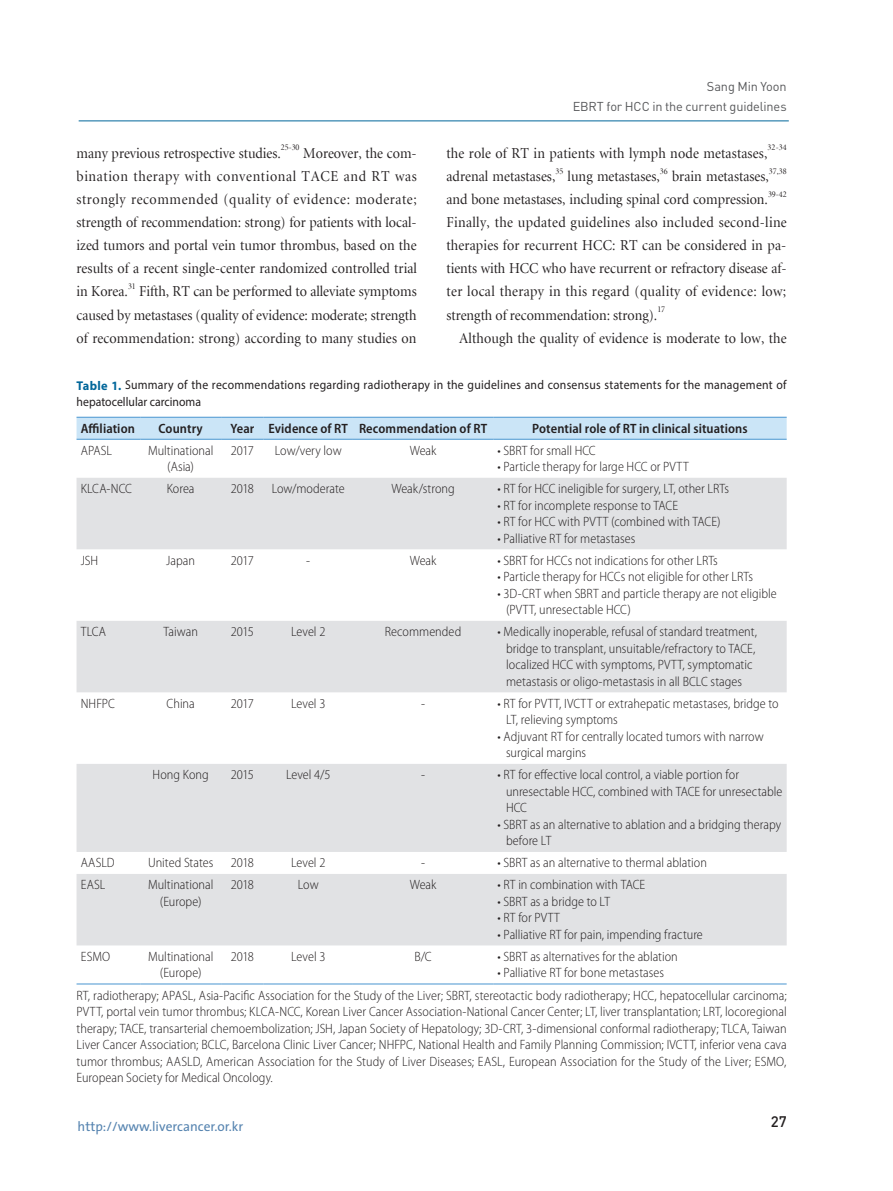
<style>
.page{position:relative;width:893px;height:1191px;background:#fff}
.page>*{position:absolute;margin:0;border:0;box-sizing:border-box;transform-origin:0 0}
.t1{font:15px/23.1px "Minion LT Display";letter-spacing:.005em;color:#231f20;text-align:justify;scale:.95 1}
.t2{font:15px "Dinmed";color:#231f20}
.t3{font:300 semi-condensed 13.5px/16.5px "Myriad Pro";color:#231f20}
.t4{font:600 semi-condensed 13.5px "Myriad Pro";letter-spacing:.01em;color:#231f20}
.t5{font:13.5px "The Sans";color:#5684b0}
.t6{font:12.75px/16.5px "Myriad Pro";letter-spacing:.02em;color:#231f20;scale:.92 1}
.t7{font:12.75px/19.5px "DIN Pro";letter-spacing:-.01em;color:#57585a;text-align:right}
.t8{font:8.7px "Minion LT Display";color:#231f20;scale:.95 1}
.s1{font-weight:700;color:#01669a}
</style>
<div class="page">
<hr style="left:79px;top:120px;width:710px;height:1px;background:#01669a">
<div style="left:77px;top:418px;width:710px;height:21px;background:#cbe5f7"></div>
<svg style="left:77px;top:478px;width:710px;height:467px;fill:#e1e2e4"></svg>
<hr style="left:77px;top:417px;width:63px;height:1px;background:#4895d0">
<hr style="left:140px;top:417px;width:81px;height:1px;background:#4895d0">
<hr style="left:221px;top:417px;width:43px;height:1px;background:#4895d0">
<hr style="left:264px;top:417px;width:89px;height:1px;background:#4895d0">
<hr style="left:353px;top:417px;width:140px;height:1px;background:#4895d0">
<hr style="left:493px;top:417px;width:294px;height:1px;background:#4895d0">
<hr style="left:77px;top:439px;width:63px;height:1px;background:#4895d0">
<hr style="left:140px;top:439px;width:81px;height:1px;background:#4895d0">
<hr style="left:221px;top:439px;width:43px;height:1px;background:#4895d0">
<hr style="left:264px;top:439px;width:89px;height:1px;background:#4895d0">
<hr style="left:353px;top:439px;width:140px;height:1px;background:#4895d0">
<hr style="left:493px;top:439px;width:294px;height:1px;background:#4895d0">
<hr style="left:77px;top:983px;width:63px;height:1px;background:#4895d0">
<hr style="left:140px;top:983px;width:81px;height:1px;background:#4895d0">
<hr style="left:221px;top:983px;width:43px;height:1px;background:#4895d0">
<hr style="left:264px;top:983px;width:89px;height:1px;background:#4895d0">
<hr style="left:353px;top:983px;width:140px;height:1px;background:#4895d0">
<hr style="left:493px;top:983px;width:294px;height:1px;background:#4895d0">
<p class="t7" style="left:573px;top:76px;width:215px">Sang Min Yoon<br>EBRT for HCC in the current guidelines</p>
<p class="t1" style="left:77px;top:142px;width:217px">many previous retrospective studies.</p>
<p class="t8" style="left:281px;top:143px;width:21px">25-30</p>
<p class="t1" style="left:446px;top:142px;width:339px">the role of RT in patients with lymph node metastases,</p>
<p class="t8" style="left:768px;top:143px;width:22px">32-34</p>
<p class="t1" style="left:446px;top:165px;width:116px">adrenal metastases,</p>
<p class="t8" style="left:555px;top:167px;width:10px">35</p>
<p class="t1" style="left:568px;top:165px;width:99px">lung metastases,</p>
<p class="t8" style="left:660px;top:167px;width:10px">36</p>
<p class="t1" style="left:672px;top:165px;width:104px">brain metastases,</p>
<p class="t8" style="left:769px;top:167px;width:20px">37,38</p>
<p class="t1" style="left:446px;top:188px;width:340px">and bone metastases, including spinal cord compression.</p>
<p class="t8" style="left:768px;top:190px;width:21px">39-42</p>
<p class="t1" style="left:446px;top:211px;width:360px">Finally, the updated guidelines also included second-line therapies for recurrent HCC: RT can be considered in pa&shy;tients with HCC who have recurrent or refractory disease af&shy;ter local therapy in this regard (quality of evidence: low; strength of recommendation: strong).</p>
<p class="t1" style="left:77px;top:142px;width:360px;text-indent:227px">Moreover, the com&shy;bination therapy with conventional TACE and RT was strongly recommended (quality of evidence: moderate; strength of recommendation: strong) for patients with local&shy;ized tumors and portal vein tumor thrombus, based on the results of a recent single-center randomized controlled trial in Korea.</p>
<p class="t8" style="left:128px;top:282px;width:10px">31</p>
<p class="t1" style="left:77px;top:281px;width:360px;text-indent:63px">Fifth, RT can be performed to alleviate symptoms caused by metastases (quality of evidence: moderate; strength of recommendation: strong) according to many studies on</p>
<p class="t8" style="left:657px;top:305px;width:10px">17</p>
<p class="t1" style="left:459px;top:327px;width:346px">Although the quality of evidence is moderate to low, the</p>
<p class="t6" style="left:77px;top:376px;width:773px"><span class="s1">Table 1.</span> Summary of the recommendations regarding radiotherapy in the guidelines and consensus statements for the management of hepatocellular carcinoma</p>
<p class="t4" style="left:81px;top:420px;width:56px">Affiliation</p>
<p class="t4" style="left:159px;top:420px;width:46px">Country</p>
<p class="t4" style="left:230px;top:420px;width:258px">Year Evidence of RT Recommendation of RT</p>
<p class="t4" style="left:532px;top:420px;width:217px">Potential role of RT in clinical situations</p>
<p class="t3" style="left:81px;top:442px;width:33px">APASL</p>
<p class="t3" style="left:148px;top:442px;width:67px;text-align:center">Multinational (Asia)</p>
<p class="t3" style="left:231px;top:442px;width:24px">2017</p>
<p class="t3" style="left:275px;top:442px;width:68px">Low/very low</p>
<p class="t3" style="left:410px;top:442px;width:28px">Weak</p>
<p class="t3" style="left:497px;top:442px;width:100px">• SBRT for small HCC</p>
<p class="t3" style="left:497px;top:458px;width:193px">• Particle therapy for large HCC or PVTT</p>
<p class="t3" style="left:81px;top:480px;width:53px">KLCA-NCC</p>
<p class="t3" style="left:167px;top:480px;width:29px">Korea</p>
<p class="t3" style="left:231px;top:480px;width:25px">2018</p>
<p class="t3" style="left:272px;top:480px;width:75px">Low/moderate</p>
<p class="t3" style="left:391px;top:480px;width:65px">Weak/strong</p>
<p class="t3" style="left:497px;top:480px;width:233px">• RT for HCC ineligible for surgery, LT, other LRTs</p>
<p class="t3" style="left:497px;top:497px;width:182px">• RT for incomplete response to TACE</p>
<p class="t3" style="left:497px;top:513px;width:225px">• RT for HCC with PVTT (combined with TACE)</p>
<p class="t3" style="left:497px;top:530px;width:140px">• Palliative RT for metastases</p>
<p class="t3" style="left:81px;top:552px;width:19px">JSH</p>
<p class="t3" style="left:166px;top:552px;width:30px">Japan</p>
<p class="t3" style="left:231px;top:552px;width:24px">2017</p>
<p class="t3" style="left:306px;top:552px;width:5px">-</p>
<p class="t3" style="left:410px;top:552px;width:28px">Weak</p>
<p class="t3" style="left:497px;top:552px;width:222px">• SBRT for HCCs not indications for other LRTs</p>
<p class="t3" style="left:497px;top:568px;width:257px">• Particle therapy for HCCs not eligible for other LRTs</p>
<p class="t3" style="left:506px;top:585px;width:272px;text-indent:-9px">• 3D-CRT when SBRT and particle therapy are not eligible (PVTT, unresectable HCC)</p>
<p class="t3" style="left:81px;top:623px;width:27px">TLCA</p>
<p class="t3" style="left:163px;top:623px;width:36px">Taiwan</p>
<p class="t3" style="left:231px;top:623px;width:24px">2015</p>
<p class="t3" style="left:291px;top:623px;width:36px">Level 2</p>
<p class="t3" style="left:385px;top:623px;width:78px">Recommended</p>
<p class="t3" style="left:497px;top:623px;width:261px;text-align:center">• Medically inoperable, refusal of standard treatment, bridge to transplant, unsuitable/refractory to TACE, localized HCC with symptoms, PVTT, symptomatic metastasis or oligo-metastasis in all BCLC stages</p>
<p class="t3" style="left:81px;top:695px;width:36px">NHFPC</p>
<p class="t3" style="left:167px;top:695px;width:30px">China</p>
<p class="t3" style="left:231px;top:695px;width:24px">2017</p>
<p class="t3" style="left:291px;top:695px;width:36px">Level 3</p>
<p class="t3" style="left:421px;top:695px;width:5px">-</p>
<p class="t3" style="left:506px;top:695px;width:274px;text-indent:-9px">• RT for PVTT, IVCTT or extrahepatic metastases, bridge to<br>LT, relieving symptoms</p>
<p class="t3" style="left:506px;top:728px;width:259px;text-indent:-9px">• Adjuvant RT for centrally located tumors with narrow surgical margins</p>
<p class="t3" style="left:153px;top:766px;width:58px">Hong Kong</p>
<p class="t3" style="left:231px;top:766px;width:24px">2015</p>
<p class="t3" style="left:286px;top:766px;width:46px">Level 4/5</p>
<p class="t3" style="left:421px;top:766px;width:5px">-</p>
<p class="t3" style="left:506px;top:766px;width:278px;text-indent:-9px">• RT for effective local control, a viable portion for unresectable HCC, combined with TACE for unresectable<br>HCC</p>
<p class="t3" style="left:506px;top:816px;width:277px;text-indent:-9px">• SBRT as an alternative to ablation and a bridging therapy before LT</p>
<p class="t3" style="left:81px;top:854px;width:35px">AASLD</p>
<p class="t3" style="left:148px;top:854px;width:67px">United States</p>
<p class="t3" style="left:231px;top:854px;width:25px">2018</p>
<p class="t3" style="left:291px;top:854px;width:36px">Level 2</p>
<p class="t3" style="left:421px;top:854px;width:5px">-</p>
<p class="t3" style="left:497px;top:854px;width:211px">• SBRT as an alternative to thermal ablation</p>
<p class="t3" style="left:81px;top:876px;width:26px">EASL</p>
<p class="t3" style="left:148px;top:876px;width:67px;text-align:center">Multinational (Europe)</p>
<p class="t3" style="left:231px;top:876px;width:25px">2018</p>
<p class="t3" style="left:298px;top:876px;width:22px">Low</p>
<p class="t3" style="left:410px;top:876px;width:28px">Weak</p>
<p class="t3" style="left:498px;top:876px;width:149px">• RT in combination with TACE</p>
<p class="t3" style="left:498px;top:893px;width:114px">• SBRT as a bridge to LT</p>
<p class="t3" style="left:498px;top:909px;width:64px">• RT for PVTT</p>
<p class="t3" style="left:498px;top:926px;width:207px">• Palliative RT for pain, impending fracture</p>
<p class="t3" style="left:81px;top:948px;width:31px">ESMO</p>
<p class="t3" style="left:148px;top:948px;width:67px;text-align:center">Multinational (Europe)</p>
<p class="t3" style="left:231px;top:948px;width:25px">2018</p>
<p class="t3" style="left:291px;top:948px;width:36px">Level 3</p>
<p class="t3" style="left:414px;top:948px;width:19px">B/C</p>
<p class="t3" style="left:498px;top:948px;width:182px">• SBRT as alternatives for the ablation</p>
<p class="t3" style="left:77px;top:961px;width:712px;line-height:22.4px;text-indent:421px">• Palliative RT for bone metastases<br>RT, radiotherapy; APASL, Asia-Pacific Association for the Study of the Liver; SBRT, stereotactic body radiotherapy; HCC, hepatocellular carcinoma;</p>
<p class="t3" style="left:77px;top:1003px;width:712px;text-align:justify">PVTT, portal vein tumor thrombus; KLCA-NCC, Korean Liver Cancer Association-National Cancer Center; LT, liver transplantation; LRT, locoregional therapy; TACE, transarterial chemoembolization; JSH, Japan Society of Hepatology; 3D-CRT, 3-dimensional conformal radiotherapy; TLCA, Taiwan Liver Cancer Association; BCLC, Barcelona Clinic Liver Cancer; NHFPC, National Health and Family Planning Commission; IVCTT, inferior vena cava tumor thrombus; AASLD, American Association for the Study of Liver Diseases; EASL, European Association for the Study of the Liver; ESMO, European Society for Medical Oncology.</p>
<p class="t5" style="left:78px;top:1115px;width:167px">http://www.livercancer.or.kr</p>
<p class="t2" style="left:771px;top:1112px;width:17px">27</p>
</div>
